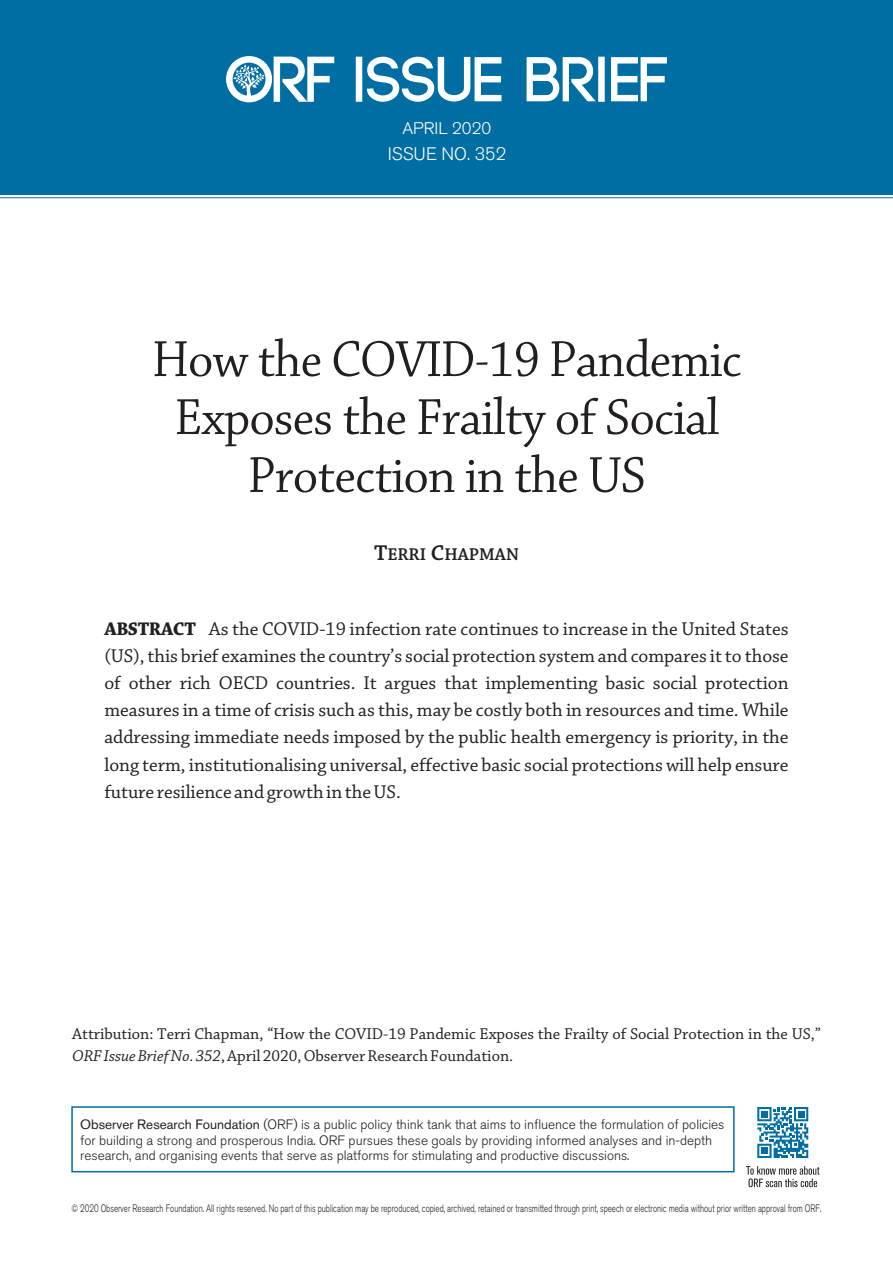
<style>
.page{position:relative;width:893px;height:1263px;background:#fff}
.page>*{position:absolute;margin:0;border:0;box-sizing:border-box;transform-origin:0 0}
.t1{font:54px/57.9px "Chaparral Pro Disp";color:#231f20;text-align:center}
.t2{font:19.5px/27.2px "Chaparral Pro";color:#231f20;text-align:justify}
.t3{font:600 18px "Chaparral Pro";color:#231f20}
.t4{font:300 18px "Akzidenz Grotesk BQ";color:#fff}
.t5{font:300 16.8px "Akzidenz Grotesk BQ";color:#fff}
.t6{font:16.5px/21.6px "Chaparral Pro";color:#231f20}
.t7{font:300 13.5px/15.1px "Akzidenz Grotesk BQ";color:#231f20}
.t8{font:300 10.8px "Akzidenz Grotesk BQ";color:#231f20;scale:.74 1}
.s1{font-size:22.5px}
.s2{font-weight:700}
.s3{font-style:italic}
.s4{font-weight:400}
</style>
<div class="page">
<div style="left:0;top:0;width:893px;height:194px;background:#006ea2"></div>
<svg style="left:0;top:197px;width:893px;height:1px"></svg>
<svg style="left:226px;top:56px;width:108px;height:46px"></svg>
<svg style="left:611px;top:57px;width:56px;height:44px"></svg>
<svg style="left:356px;top:57px;width:145px;height:45px"></svg>
<svg style="left:527px;top:57px;width:78px;height:45px"></svg>
<div style="left:71px;top:1106px;width:664px;height:66px;border:1px solid #006ea2"></div>
<svg style="left:746px;top:1166px;width:73px;height:21px"></svg>
<svg style="left:757px;top:1107px;width:51px;height:51px"></svg>
<p class="t5" style="left:402px;top:122px;width:90px">APRIL 2020</p>
<p class="t4" style="left:388px;top:147px;width:120px">ISSUE NO. 352</p>
<h1 class="t1" style="left:153px;top:334px;width:590px">How the COVID-19 Pandemic<br>Exposes the Frailty of Social<br>Protection in the US</h1>
<p class="t3" style="left:374px;top:546px;width:146px"><span class="s1">T</span>ERRI <span class="s1">C</span>HAPMAN</p>
<p class="t2" style="left:104px;top:617px;width:686px"><span class="s2">ABSTRACT</span> As the COVID-19 infection rate continues to increase in the United States (US), this brief examines the country’s social protection system and compares it to those of other rich OECD countries. It argues that implementing basic social protection measures in a time of crisis such as this, may be costly both in resources and time. While addressing immediate needs imposed by the public health emergency is priority, in the long term, institutionalising universal, effective basic social protections will help ensure future resilience and growth in the US.</p>
<p class="t6" style="left:72px;top:1024px;width:750px">Attribution: Terri Chapman, “How the COVID-19 Pandemic Exposes the Frailty of Social Protection in the US,”<br><span class="s3">ORF Issue Brief No. 352</span>, April 2020, Observer Research Foundation.</p>
<p class="t7" style="left:80px;top:1119px;width:646px"><span class="s4">Observer Research Foundation</span> (ORF) is a public policy think tank that aims to influence the formulation of policies for building a strong and prosperous India. ORF pursues these goals by providing informed analyses and in-depth research, and organising events that serve as platforms for stimulating and productive discussions.</p>
<p class="t8" style="left:72px;top:1204px;width:1015px">© 2020 Observer Research Foundation. All rights reserved. No part of this publication may be reproduced, copied, archived, retained or transmitted through print, speech or electronic media without prior written approval from ORF.</p>
</div>
